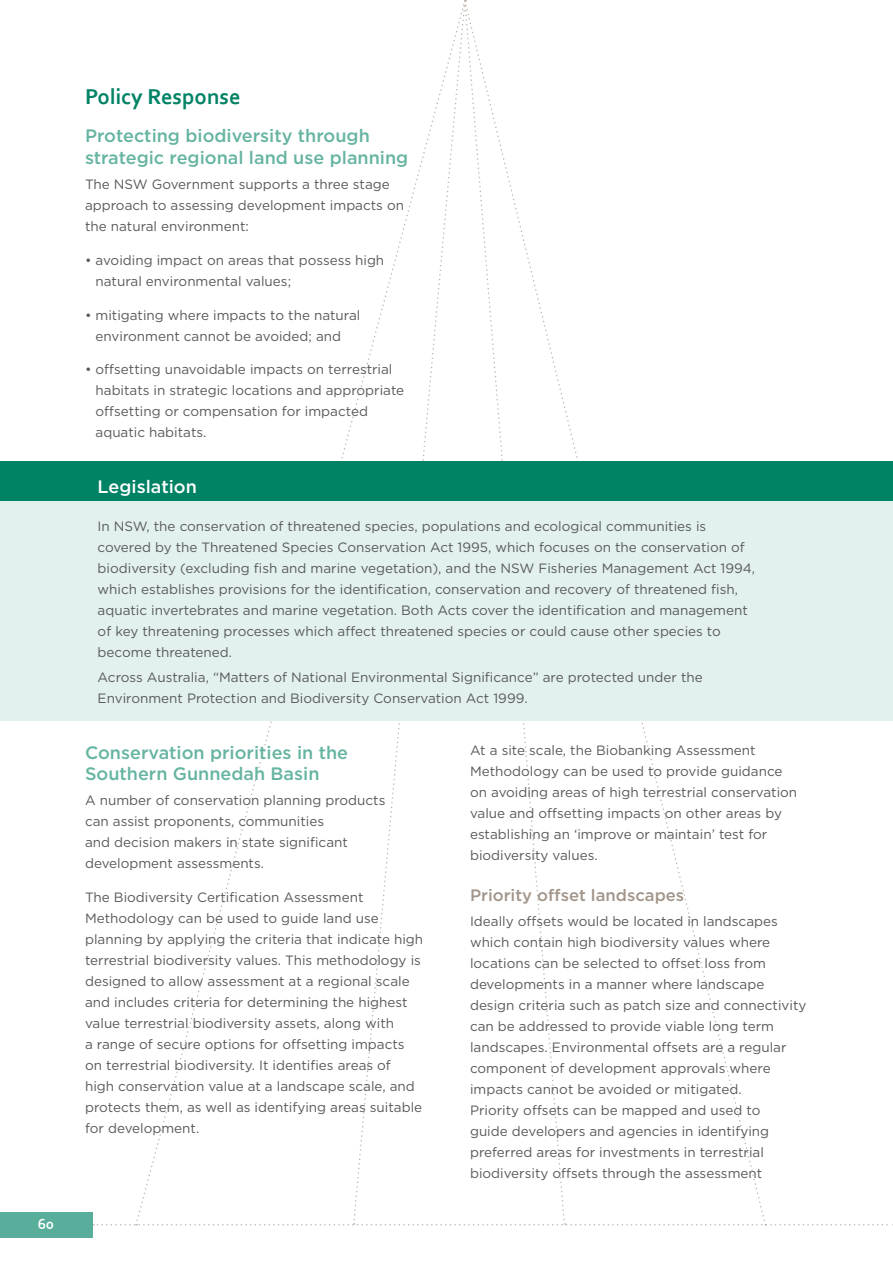
<style>
.page{position:relative;width:893px;height:1263px;background:#fff}
.page>*{position:absolute;margin:0;border:0;box-sizing:border-box;transform-origin:0 0}
.t1{font:700 22.5px "Corbel";color:#008265}
.t2{font:500 18px/21.6px "Gotham";color:#66b4a2}
.t3{font:500 18px "Gotham";color:#fff}
.t4{font:500 16.5px "Gotham";color:#a2958a}
.t5{font:700 15.15px "Corbel";color:#fff}
.t6{font:13.5px/21px "Gotham";color:#58595b}
</style>
<div class="page">
<svg style="left:352px;top:8px;width:111px;height:1212px"></svg>
<svg style="left:464px;top:1px;width:301px;height:1220px"></svg>
<svg style="left:93px;top:1223px;width:800px;height:2px"></svg>
<div style="left:0;top:1212px;width:92px;height:26px;background:#59ae9b"></div>
<div style="left:0;top:461px;width:893px;height:260px;background:#e3f1ee"></div>
<div style="left:0;top:461px;width:893px;height:40px;background:#008265"></div>
<p class="t5" style="left:38px;top:1215px;width:18px">60</p>
<h1 class="t1" style="left:85px;top:82px;width:157px">Policy Response</h1>
<h2 class="t2" style="left:85px;top:125px;width:325px">Protecting biodiversity through strategic regional land use planning</h2>
<p class="t6" style="left:85px;top:173px;width:321px">The NSW Government supports a three stage approach to assessing development impacts on the natural environment:</p>
<p class="t6" style="left:96px;top:249px;width:290px;text-indent:-11px">• avoiding impact on areas that possess high natural environmental values;</p>
<p class="t6" style="left:96px;top:304px;width:266px;text-indent:-11px">• mitigating where impacts to the natural environment cannot be avoided; and</p>
<p class="t6" style="left:96px;top:359px;width:310px;text-indent:-11px">• offsetting unavoidable impacts on terrestrial habitats in strategic locations and appropriate offsetting or compensation for impacted aquatic habitats.</p>
<h2 class="t3" style="left:98px;top:475px;width:101px">Legislation</h2>
<p class="t6" style="left:98px;top:515px;width:659px">In NSW, the conservation of threatened species, populations and ecological communities is covered by the Threatened Species Conservation Act 1995, which focuses on the conservation of biodiversity (excluding fish and marine vegetation), and the NSW Fisheries Management Act 1994, which establishes provisions for the identification, conservation and recovery of threatened fish, aquatic invertebrates and marine vegetation. Both Acts cover the identification and management of key threatening processes which affect threatened species or could cause other species to become threatened.</p>
<p class="t6" style="left:98px;top:666px;width:607px">Across Australia, “Matters of National Environmental Significance” are protected under the<br>Environment Protection and Biodiversity Conservation Act 1999.</p>
<h2 class="t2" style="left:85px;top:741px;width:265px">Conservation priorities in the<br>Southern Gunnedah Basin</h2>
<p class="t6" style="left:85px;top:790px;width:302px">A number of conservation planning products can assist proponents, communities<br>and decision makers in state significant development assessments.</p>
<p class="t6" style="left:85px;top:887px;width:340px">The Biodiversity Certification Assessment Methodology can be used to guide land use planning by applying the criteria that indicate high terrestrial biodiversity values. This methodology is designed to allow assessment at a regional scale and includes criteria for determining the highest value terrestrial biodiversity assets, along with<br>a range of secure options for offsetting impacts on terrestrial biodiversity. It identifies areas of high conservation value at a landscape scale, and protects them, as well as identifying areas suitable for development.</p>
<p class="t6" style="left:470px;top:739px;width:329px">At a site scale, the Biobanking Assessment Methodology can be used to provide guidance on avoiding areas of high terrestrial conservation value and offsetting impacts on other areas by establishing an ‘improve or maintain’ test for biodiversity values.</p>
<p class="t4" style="left:470px;top:884px;width:216px">Priority offset landscapes</p>
<p class="t6" style="left:470px;top:911px;width:338px">Ideally offsets would be located in landscapes which contain high biodiversity values where locations can be selected to offset loss from developments in a manner where landscape design criteria such as patch size and connectivity can be addressed to provide viable long term landscapes. Environmental offsets are a regular component of development approvals where impacts cannot be avoided or mitigated.<br>Priority offsets can be mapped and used to<br>guide developers and agencies in identifying preferred areas for investments in terrestrial biodiversity offsets through the assessment</p>
</div>
